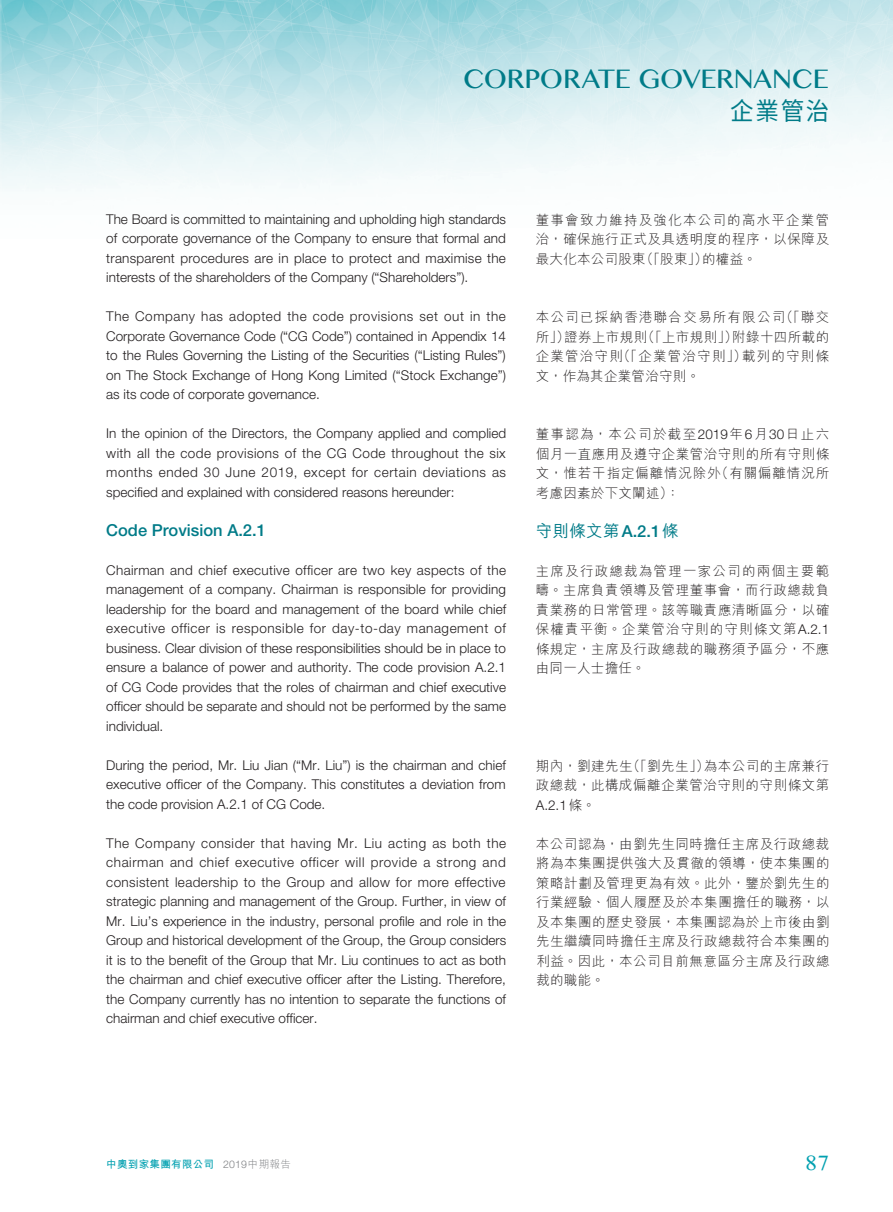
<style>
.page{position:relative;width:893px;height:1212px;background:#fff}
.page>*{position:absolute;margin:0;border:0;box-sizing:border-box;transform-origin:0 0}
.t1{font:27px "Gurmukhi MN";color:#007b88}
.t2{font:24.75px "Source Han Sans TC";color:#007b88;scale:.95 1}
.t3{font:21px "Gurmukhi MN";color:#00a0b0}
.t4{font:500 16.5px "Helvetica Neue LT Std";color:#007b88}
.t5{font:500 16.5px "M Hei HK";letter-spacing:.02em;color:#007b88}
.t6{font:300 13.5px/19.5px "Helvetica Neue LT Std";color:#231f20;text-align:justify}
.t7{font:300 13.5px/19.5px "M Hei HK";letter-spacing:.04em;color:#231f20;text-align:justify}
.t8{font:700 10.5px "M Hei HK";letter-spacing:.03em;color:#00a0b0}
.s1{font-family:"Helvetica Neue LT Std"}
.s2{font-family:"M Hei HK"}
.s3{font-family:"Helvetica Neue LT Std";font-weight:300;color:#808285}
.s4{font-weight:300;color:#808285}
</style>
<div class="page">
<img style="left:0;top:0;width:893px;height:189px">
<h1 class="t1" style="left:463px;top:63px;width:217px">CORPORATE GOVE</h1>
<h1 class="t1" style="left:716px;top:63px;width:111px">RNAN CE</h1>
<h2 class="t2" style="left:730px;top:97px;width:106px">企業管治</h2>
<p class="t6" style="left:106px;top:209px;width:401px">The Board is committed to maintaining and upholding high standards of corporate governance of the Company to ensure that formal and transparent procedures are in place to protect and maximise the interests of the shareholders of the Company (“Shareholders”).</p>
<p class="t6" style="left:106px;top:306px;width:401px">The Company has adopted the code provisions set out in the Corporate Governance Code (“CG Code”) contained in Appendix 14 to the Rules Governing the Listing of the Securities (“Listing Rules”) on The Stock Exchange of Hong Kong Limited (“Stock Exchange”) as its code of corporate governance.</p>
<p class="t6" style="left:106px;top:423px;width:401px">In the opinion of the Directors, the Company applied and complied with all the code provisions of the CG Code throughout the six months ended 30 June 2019, except for certain deviations as specified and explained with considered reasons hereunder:</p>
<p class="t4" style="left:106px;top:520px;width:161px">Code Provision A.2.1</p>
<p class="t6" style="left:106px;top:560px;width:401px">Chairman and chief executive officer are two key aspects of the management of a company. Chairman is responsible for providing leadership for the board and management of the board while chief executive officer is responsible for day-to-day management of business. Clear division of these responsibilities should be in place to ensure a balance of power and authority. The code provision A.2.1 of CG Code provides that the roles of chairman and chief executive officer should be separate and should not be performed by the same individual.</p>
<p class="t6" style="left:106px;top:755px;width:401px">During the period, Mr. Liu Jian (“Mr. Liu”) is the chairman and chief executive officer of the Company. This constitutes a deviation from the code provision A.2.1 of CG Code.</p>
<p class="t6" style="left:106px;top:833px;width:401px">The Company consider that having Mr. Liu acting as both the chairman and chief executive officer will provide a strong and consistent leadership to the Group and allow for more effective strategic planning and management of the Group. Further, in view of Mr. Liu’s experience in the industry, personal profile and role in the Group and historical development of the Group, the Group considers it is to the benefit of the Group that Mr. Liu continues to act as both the chairman and chief executive officer after the Listing. Therefore, the Company currently has no intention to separate the functions of chairman and chief executive officer.</p>
<p class="t7" style="left:536px;top:210px;width:295px">董事會致力維持及強化本公司的高水平企業管治，確保施行正式及具透明度的程序，以保障及最大化本公司股東（「股東」）的權益。</p>
<p class="t7" style="left:536px;top:307px;width:295px">本公司已採納香港聯合交易所有限公司（「聯交所」）證券上市規則（「上市規則」）附錄十四所載的企業管治守則（「企業管治守則」）載列的守則條文，作為其企業管治守則。</p>
<p class="t7" style="left:536px;top:424px;width:295px">董事認為，本公司於截至<span class="s1">2019</span>年<span class="s1">6</span>月<span class="s1">30</span>日止六個月一直應用及遵守企業管治守則的所有守則條文，惟若干指定偏離情況除外（有關偏離情況所考慮因素於下文闡述）：</p>
<p class="t5" style="left:536px;top:519px;width:144px">守則條文第<span class="s1">A.2.1</span>條</p>
<p class="t7" style="left:536px;top:561px;width:295px">主席及行政總裁為管理一家公司的兩個主要範疇。主席負責領導及管理董事會，而行政總裁負責業務的日常管理。該等職責應清晰區分，以確保權責平衡。企業管治守則的守則條文第<span class="s1">A.2.1</span>條規定，主席及行政總裁的職務須予區分，不應由同一人士擔任。</p>
<p class="t7" style="left:536px;top:756px;width:295px">期內，劉建先生（「劉先生」）為本公司的主席兼行政總裁，此構成偏離企業管治守則的守則條文第</p>
<p class="t6" style="left:536px;top:795px;width:61px">A.2.1<span class="s2">條。</span></p>
<p class="t7" style="left:536px;top:834px;width:295px">本公司認為，由劉先生同時擔任主席及行政總裁將為本集團提供強大及貫徹的領導，使本集團的策略計劃及管理更為有效。此外，鑒於劉先生的行業經驗、個人履歷及於本集團擔任的職務，以及本集團的歷史發展，本集團認為於上市後由劉先生繼續同時擔任主席及行政總裁符合本集團的利益。因此，本公司目前無意區分主席及行政總裁的職能。</p>
<p class="t8" style="left:106px;top:1157px;width:186px">中奧到家集團有限公司 <span class="s3">2019</span><span class="s4">中期報告</span></p>
<h3 class="t3" style="left:805px;top:1150px;width:26px">87</h3>
</div>
